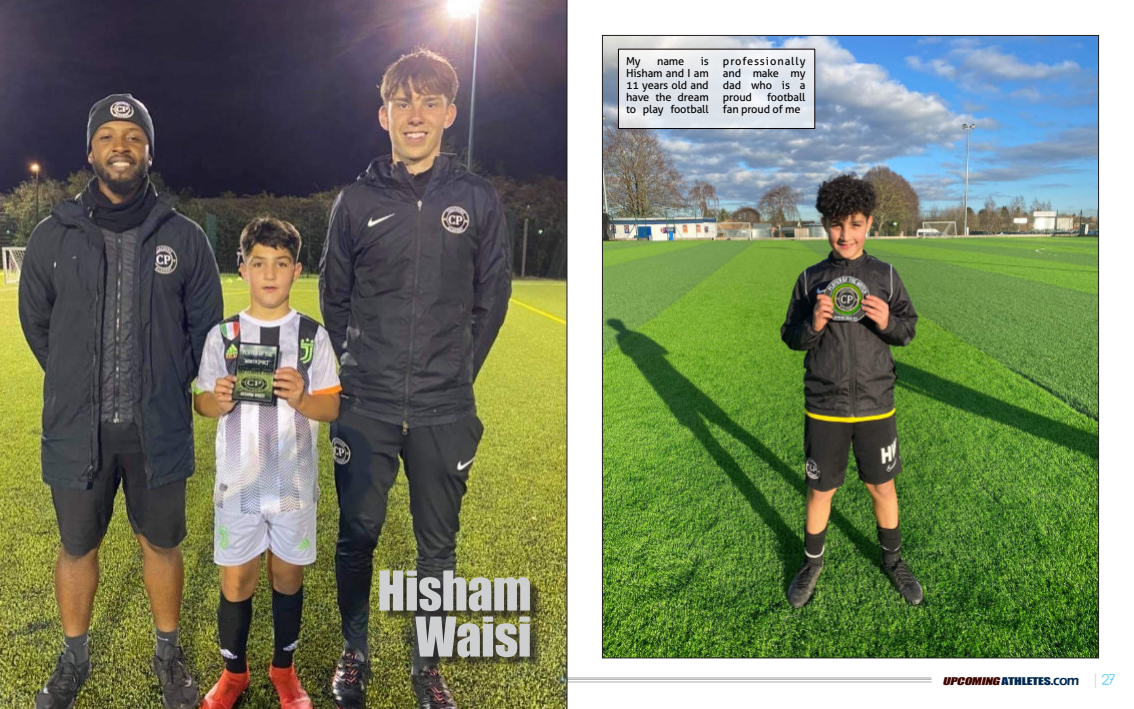
<style>
.page{position:relative;width:1134px;height:709px;background:#fff}
.page>*{position:absolute;margin:0;border:0;box-sizing:border-box;transform-origin:0 0}
.t1{font:50.6px/46px "Impact";letter-spacing:-.01em;color:#cdcfd0;text-align:right}
.t2{font:11px/12px "Aller";letter-spacing:-.01em;color:#020000;text-align:justify}
.t3{font:italic 9.8px "Impact";color:#3e0600;scale:1.43 1}
.s1{font-style:normal;color:#002850}
.s2{font-family:"Eras ITC";font-weight:600;font-style:normal;font-size:14px;color:#002850}
.s3{font-family:"Abeatby Kai";font-style:normal;font-size:14px;color:#cdcfd0}
.s4{font-family:"Abeatby Kai";font-style:normal;font-size:14px;color:#6dcff6}
</style>
<div class="page">
<svg style="left:567px;top:0;width:533px;height:709px"></svg>
<img style="left:567px;top:677px;width:365px;height:5px">
<img style="left:0;top:0;width:567px;height:709px">
<img style="left:604px;top:37px;width:493px;height:619px">
<img style="left:380px;top:571px;width:162px;height:98px">
<div style="left:618px;top:49px;width:197px;height:80px;background:#fff;border:1px solid #090000;opacity:.75"></div>
<p class="t2" style="left:626px;top:57px;width:84px;text-indent:75px">is Hisham and I am 11 years old and have the dream to play football</p>
<p class="t2" style="left:723px;top:57px;width:84px">professionally and make my dad who is a proud</p>
<p class="t2" style="left:626px;top:57px;width:16px">My</p>
<p class="t2" style="left:657px;top:57px;width:29px">name</p>
<p class="t2" style="left:723px;top:93px;width:84px;text-indent:44px">football fan proud of me</p>
<h1 class="t1" style="left:377px;top:570px;width:156px">Hisham<br>Waisi</h1>
<p class="t3" style="left:943px;top:677px;width:123px">UPCOMING<span class="s1">ATHLETES</span><span class="s2">.com</span> <span class="s3">|</span> <span class="s4">27</span></p>
</div>
